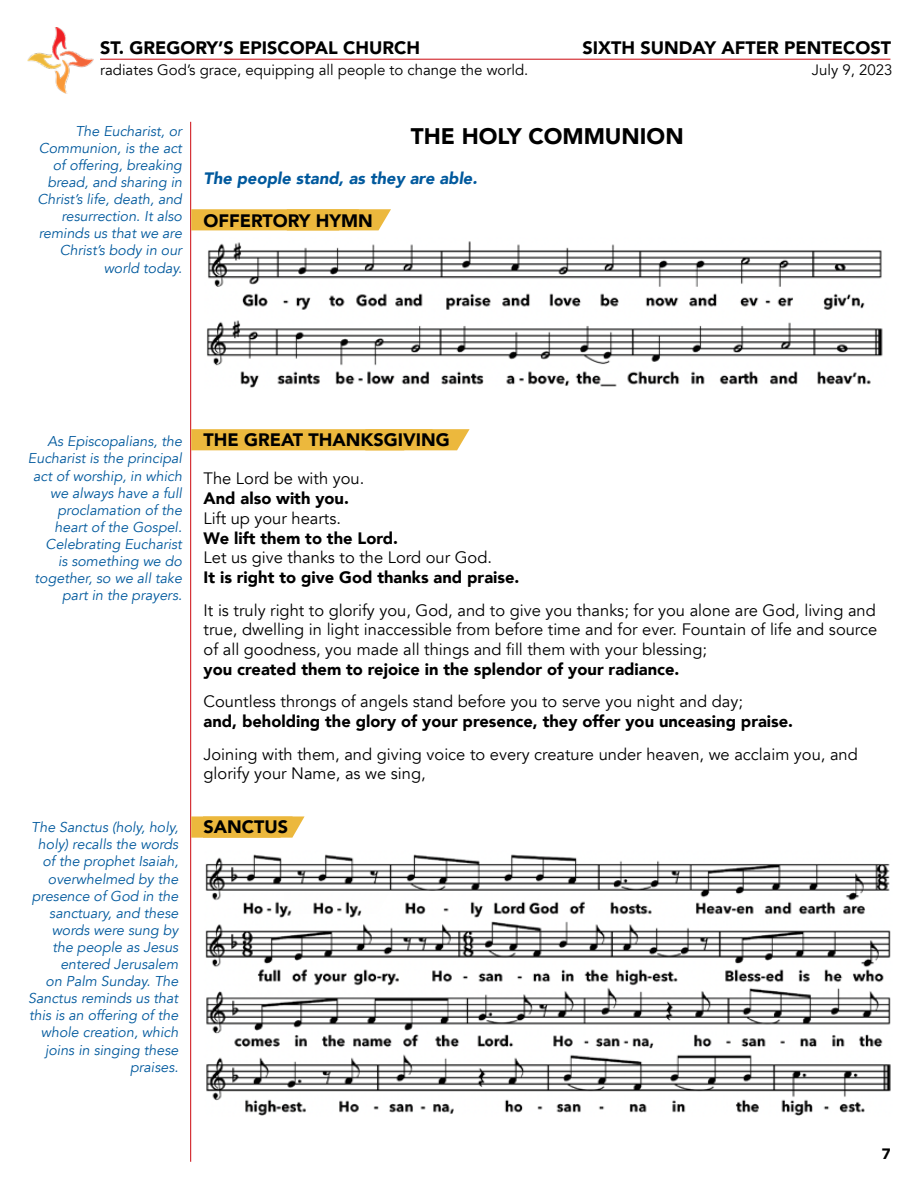
<style>
.page{position:relative;width:918px;height:1188px;background:#fff}
.page>*{position:absolute;margin:0;border:0;box-sizing:border-box;transform-origin:0 0}
.t1{font:900 22.5px "Avenir";color:#000}
.t2{font:900 18px "Avenir";color:#000}
.t3{font:16.5px/19.8px "Avenir";color:#000;text-align:justify}
.t4{font:900 16.5px "Avenir";color:#000}
.t5{font:italic 900 16.5px "Avenir";color:#00599d}
.t6{font:15px "Avenir";color:#000}
.t7{font:900 15px "Avenir";color:#000}
.t8{font:italic 14.25px/17.1px "Avenir";color:#00599d;text-align:right}
</style>
<div class="page">
<hr style="left:100px;top:59px;width:790px;height:1px;background:#d2232a">
<img style="left:27px;top:27px;width:96px;height:67px">
<hr style="left:190px;top:122px;width:1px;height:1040px;background:#d2232a">
<svg style="left:191px;top:209px;width:200px;height:21px;background:#ecba44"></svg>
<div style="left:191px;top:429px;width:279px;height:21px;background:#ecb83d"></div>
<img style="left:207px;top:241px;width:676px;height:147px">
<img style="left:205px;top:854px;width:686px;height:262px">
<svg style="left:191px;top:816px;width:114px;height:22px;background:#edbd4c"></svg>
<p class="t2" style="left:100px;top:33px;width:321px">ST. GREGORY’S EPISCOPAL CHURCH</p>
<p class="t6" style="left:100px;top:61px;width:430px">radiates God’s grace, equipping all people to change the world.</p>
<p class="t2" style="left:582px;top:33px;width:310px">SIXTH SUNDAY AFTER PENTECOST</p>
<p class="t6" style="left:812px;top:61px;width:82px">July 9, 2023</p>
<p class="t8" style="left:37px;top:123px;width:146px">The Eucharist, or<br>Communion, is the act of offering, breaking bread, and sharing in<br>Christ’s life, death, and resurrection. It also reminds us that we are<br>Christ’s body in our world today.</p>
<h1 class="t1" style="left:411px;top:117px;width:274px">THE HOLY COMMUNION</h1>
<p class="t5" style="left:204px;top:164px;width:275px">The people stand, as they are able.</p>
<p class="t2" style="left:204px;top:205px;width:171px">OFFERTORY HYMN</p>
<p class="t8" style="left:28px;top:433px;width:156px">As Episcopalians, the<br>Eucharist is the principal act of worship, in which we always have a full proclamation of the heart of the Gospel.<br>Celebrating Eucharist<br>is something we do together, so we all take part in the prayers.</p>
<p class="t8" style="left:28px;top:819px;width:152px">The Sanctus (holy, holy, holy) recalls the words of the prophet Isaiah, overwhelmed by the presence of God in the sanctuary, and these words were sung by the people as Jesus entered Jerusalem<br>on Palm Sunday. The<br>Sanctus reminds us that this is an offering of the whole creation, which joins in singing these praises.</p>
<p class="t2" style="left:204px;top:425px;width:248px">THE GREAT THANKSGIVING</p>
<p class="t3" style="left:204px;top:469px;width:162px">The Lord be with you.</p>
<p class="t4" style="left:204px;top:484px;width:147px">And also with you.</p>
<p class="t3" style="left:204px;top:509px;width:139px">Lift up your hearts.</p>
<p class="t4" style="left:204px;top:524px;width:196px">We lift them to the Lord.</p>
<p class="t3" style="left:204px;top:548px;width:290px">Let us give thanks to the Lord our God.</p>
<p class="t4" style="left:204px;top:563px;width:317px">It is right to give God thanks and praise.</p>
<p class="t3" style="left:204px;top:600px;width:675px">It is truly right to glorify you, God, and to give you thanks; for you alone are God, living and true, dwelling in light inaccessible from before time and for ever. Fountain of life and source of all goodness, you made all things and fill them with your blessing;</p>
<p class="t4" style="left:204px;top:655px;width:477px">you created them to rejoice in the splendor of your radiance.</p>
<p class="t3" style="left:204px;top:692px;width:541px">Countless throngs of angels stand before you to serve you night and day;</p>
<p class="t4" style="left:204px;top:707px;width:591px">and, beholding the glory of your presence, they offer you unceasing praise.</p>
<p class="t3" style="left:204px;top:744px;width:656px">Joining with them, and giving voice to every creature under heaven, we acclaim you, and glorify your Name, as we sing,</p>
<p class="t2" style="left:204px;top:812px;width:86px">SANCTUS</p>
<p class="t7" style="left:882px;top:1141px;width:10px">7</p>
</div>
